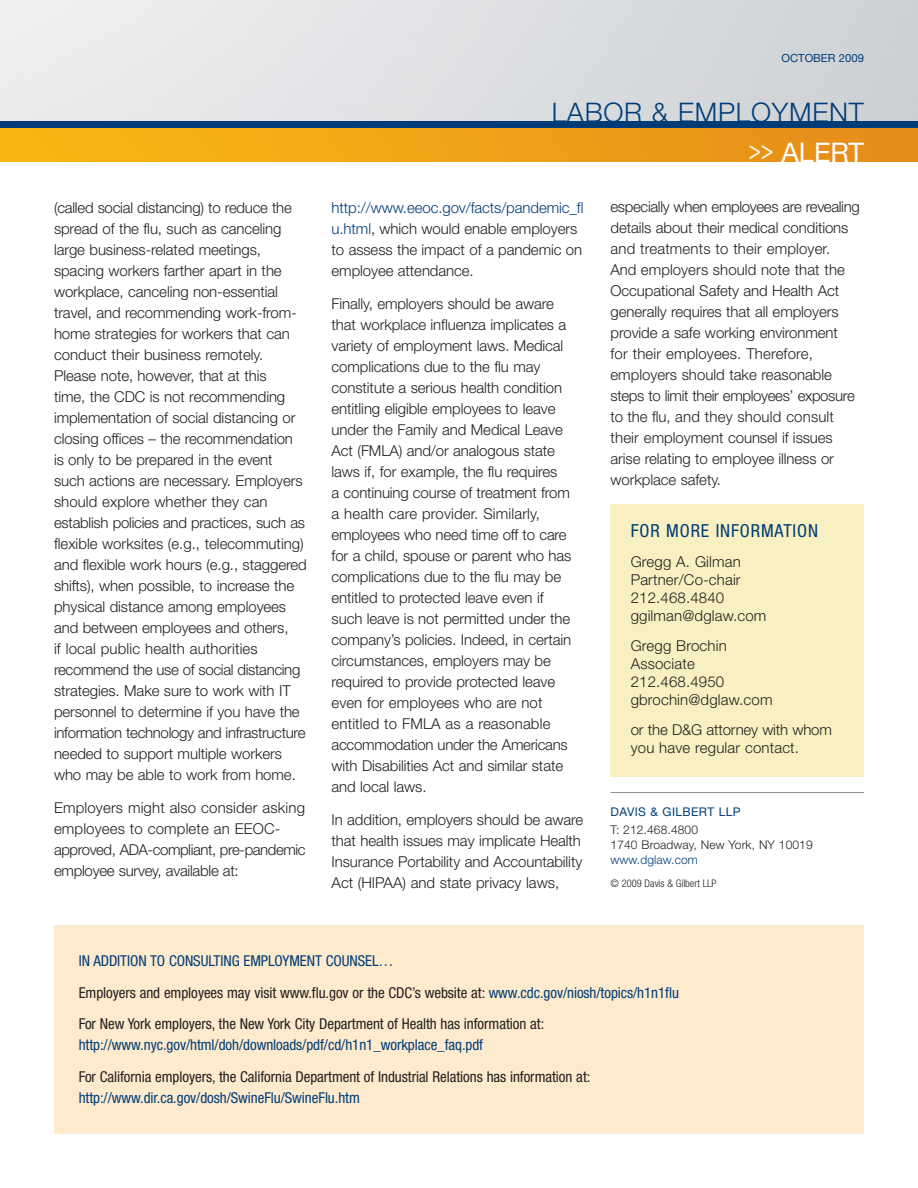
<style>
.page{position:relative;width:918px;height:1188px;background:#fff}
.page>*{position:absolute;margin:0;border:0;box-sizing:border-box;transform-origin:0 0}
.t1{font:300 27px "Helvetica Neue LT Std";letter-spacing:.03em;color:#003d78}
.t2{font:27px "Helvetica Neue LT Std";color:#fff;scale:.75 1}
.t3{font:condensed 18px "Helvetica Neue LT Std";letter-spacing:.05em;color:#003d78}
.t4{font:300 15px/21px "Helvetica Neue LT Std";letter-spacing:-.005em;color:#231f20}
.t5{font:condensed 15px/31.5px "Helvetica Neue LT Std";letter-spacing:-.005em;color:#231f20}
.t6{font:condensed 15px "Helvetica Neue LT Std";letter-spacing:-.005em;color:#003d78}
.t7{font:300 12px/15px "Helvetica Neue LT Std";letter-spacing:.01em;color:#231f20}
.t8{font:12px "Helvetica Neue LT Std";letter-spacing:.035em;color:#003d78}
.t9{font:300 12px "Helvetica Neue LT Std";letter-spacing:.01em;color:#003d78}
.t10{font:11.25px "Helvetica Neue LT Std";color:#003d78}
.t11{font:300 condensed 10.5px "Helvetica Neue LT Std";color:#231f20}
.s1{color:#003d78}
</style>
<div class="page">
<div style="left:611px;top:504px;width:253px;height:273px;background:#f9f0c1"></div>
<hr style="left:611px;top:792px;width:253px;height:1px;background:#939598">
<img style="left:0;top:0;width:918px;height:122px">
<img style="left:0;top:128px;width:918px;height:34px">
<div style="left:0;top:122px;width:918px;height:6px;background:#003d78"></div>
<div style="left:54px;top:925px;width:810px;height:209px;background:#feeacc"></div>
<p class="t10" style="left:782px;top:54px;width:84px">OCTOBER 2009</p>
<h1 class="t1" style="left:552px;top:102px;width:314px">LABOR &amp; EMPLOYMENT</h1>
<p class="t4" style="left:54px;top:199px;width:254px">(called social distancing) to reduce the spread of the flu, such as canceling large business-related meetings, spacing workers farther apart in the workplace, canceling non-essential travel, and recommending work-from&shy;home strategies for workers that can conduct their business remotely.<br>Please note, however, that at this<br>time, the CDC is not recommending implementation of social distancing or closing offices – the recommendation<br>is only to be prepared in the event such actions are necessary. Employers should explore whether they can establish policies and practices, such as flexible worksites (e.g., telecommuting) and flexible work hours (e.g., staggered shifts), when possible, to increase the physical distance among employees and between employees and others,<br>if local public health authorities recommend the use of social distancing strategies. Make sure to work with IT personnel to determine if you have the information technology and infrastructure needed to support multiple workers who may be able to work from home.</p>
<p class="t4" style="left:54px;top:799px;width:253px">Employers might also consider asking employees to complete an EEOC&shy;approved, ADA-compliant, pre-pandemic employee survey, available at:</p>
<p class="t4" style="left:332px;top:199px;width:253px"><span class="s1">http://www.eeoc.gov/facts/pandemic_fl u.html</span>, which would enable employers to assess the impact of a pandemic on employee attendance.</p>
<p class="t4" style="left:332px;top:295px;width:241px">Finally, employers should be aware that workplace influenza implicates a variety of employment laws. Medical complications due to the flu may constitute a serious health condition entitling eligible employees to leave under the Family and Medical Leave Act (FMLA) and/or analogous state laws if, for example, the flu requires<br>a continuing course of treatment from a health care provider. Similarly, employees who need time off to care for a child, spouse or parent who has complications due to the flu may be entitled to protected leave even if such leave is not permitted under the company’s policies. Indeed, in certain circumstances, employers may be required to provide protected leave even for employees who are not entitled to FMLA as a reasonable accommodation under the Americans with Disabilities Act and similar state and local laws.</p>
<p class="t4" style="left:332px;top:811px;width:253px">In addition, employers should be aware that health issues may implicate Health Insurance Portability and Accountability Act (HIPAA) and state privacy laws,</p>
<h1 class="t2" style="left:749px;top:143px;width:155px">&gt;&gt; ALERT</h1>
<p class="t4" style="left:611px;top:198px;width:251px">especially when employees are revealing details about their medical conditions and treatments to their employer.<br>And employers should note that the Occupational Safety and Health Act generally requires that all employers provide a safe working environment<br>for their employees. Therefore, employers should take reasonable steps to limit their employees’ exposure to the flu, and they should consult their employment counsel if issues arise relating to employee illness or workplace safety.</p>
<p class="t3" style="left:631px;top:524px;width:189px">FOR MORE INFORMATION</p>
<p class="t4" style="left:631px;top:554px;width:137px;line-height:18px">Gregg A. Gilman<br>Partner/Co-chair<br>212.468.4840 ggilman@dglaw.com</p>
<p class="t4" style="left:631px;top:638px;width:143px;line-height:18px">Gregg Brochin<br>Associate<br>212.468.4950 gbrochin@dglaw.com</p>
<p class="t4" style="left:631px;top:722px;width:203px;line-height:18px">or the D&amp;G attorney with whom you have regular contact.</p>
<p class="t8" style="left:611px;top:807px;width:132px">DAVIS &amp; GILBERT LLP</p>
<p class="t7" style="left:611px;top:823px;width:204px">T: 212.468.4800<br>1740 Broadway, New York, NY 10019</p>
<p class="t9" style="left:611px;top:855px;width:89px">www.dglaw.com</p>
<p class="t11" style="left:611px;top:880px;width:108px">© 2009 Davis &amp; Gilbert LLP</p>
<p class="t5" style="left:79px;top:947px;width:602px"><span class="s1">IN ADDITION TO CONSULTING EMPLOYMENT COUNSEL…<br></span>Employers and employees may visit www.flu.gov or the CDC’s website at: <span class="s1">www.cdc.gov/niosh/topics/h1n1flu<br></span>For New York employers, the New York City Department of Health has information at:</p>
<p class="t6" style="left:79px;top:1040px;width:406px">http://www.nyc.gov/html/doh/downloads/pdf/cd/h1n1_workplace_faq.pdf</p>
<p class="t5" style="left:79px;top:1062px;width:513px">For California employers, the California Department of Industrial Relations has information at:</p>
<p class="t6" style="left:79px;top:1092px;width:283px">http://www.dir.ca.gov/dosh/SwineFlu/SwineFlu.htm</p>
</div>
